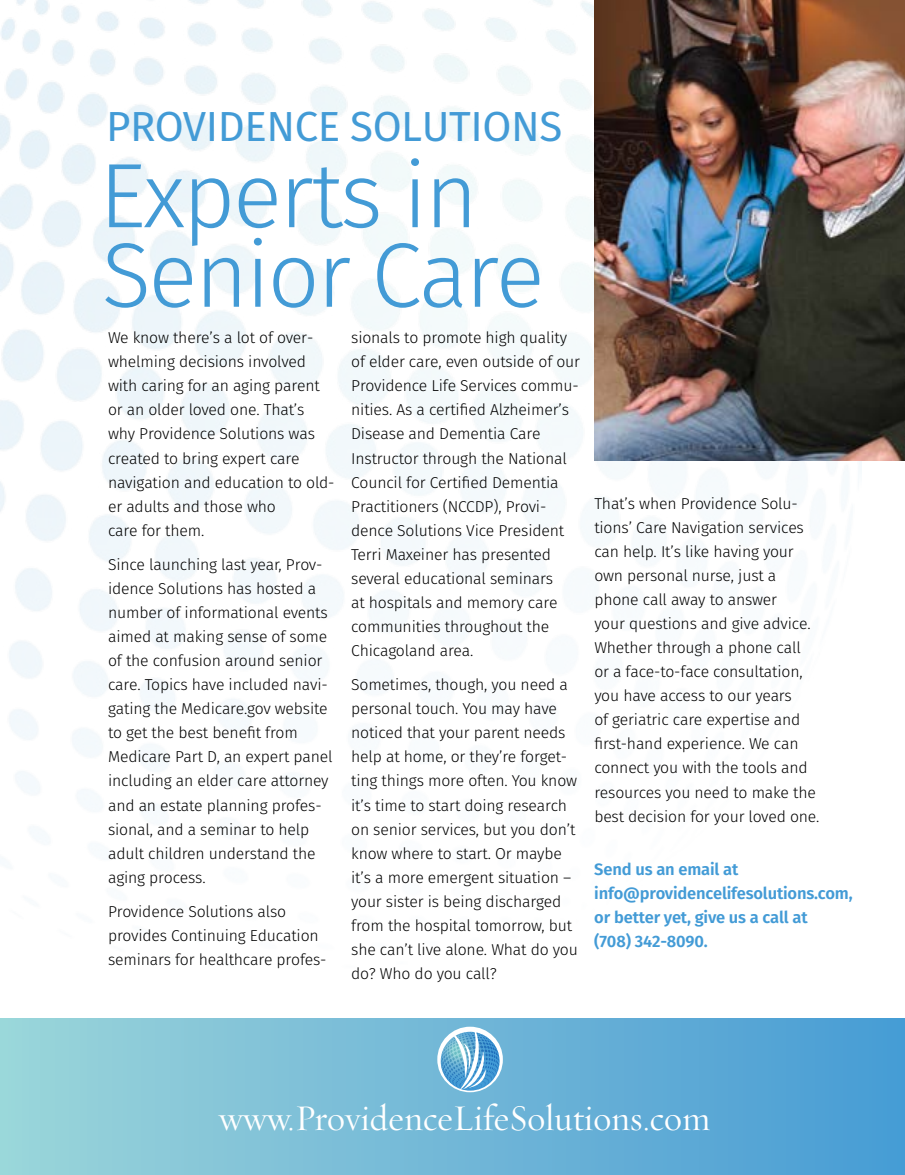
<style>
.page{position:relative;width:905px;height:1175px;background:#fff}
.page>*{position:absolute;margin:0;border:0;box-sizing:border-box;transform-origin:0 0}
.t1{font:300 91.5px/79.5px "Fira Sans";letter-spacing:-.03em;color:#439bd6}
.t2{font:42px "Fira Sans";letter-spacing:-.01em;color:#439bd6}
.t3{font:36.75px "Requiem Display HTF Roman";color:#fff}
.t4{font:600 16.5px/24px "Fira Sans";letter-spacing:-.01em;color:#439bd6}
.t5{font:300 15.75px/24px "Fira Sans";letter-spacing:-.01em;color:#000}
</style>
<div class="page">
<img style="left:0;top:0;width:861px;height:830px">
<div style="left:0;top:1018px;width:904px;height:156px;background:linear-gradient(to right,#9bd5da,#489bd4)"></div>
<svg style="left:437px;top:1026px;width:66px;height:66px"></svg>
<svg style="left:440px;top:1031px;width:59px;height:59px"></svg>
<img style="left:594px;top:0;width:310px;height:460px">
<h2 class="t2" style="left:106px;top:94px;width:457px">PROVIDENCE SOLUTIONS</h2>
<h1 class="t1" style="left:99px;top:155px;width:447px">Experts in<br>Senior Care</h1>
<p class="t5" style="left:351px;top:326px;width:230px">sionals to promote high quality of elder care, even outside of our<br>Providence Life Services commu&shy;nities. As a certified Alzheimer’s<br>Disease and Dementia Care<br>I nstructor through the National<br>Council for Certified Dementia<br>Practitioners (NCCDP), Provi&shy;dence Solutions Vice President<br>Terri Maxeiner has presented several educational seminars<br>at hospitals and memory care communities throughout the<br>Chicagoland area.</p>
<p class="t5" style="left:351px;top:673px;width:228px">Sometimes, though, you need a personal touch. You may have noticed that your parent needs help at home, or they’re forget&shy;ting things more often. You know it’s time to start doing research on senior services, but you don’t know where to start. Or maybe it’s a more emergent situation – your sister is being discharged from the hospital tomorrow, but she can’t live alone. What do you do? Who do you call?</p>
<p class="t5" style="left:108px;top:326px;width:228px">We know there’s a lot of over&shy;whelming decisions involved with caring for an aging parent or an older loved one. That’s why Providence Solutions was created to bring expert care navigation and education to old&shy;er adults and those who<br>care for them.</p>
<p class="t5" style="left:108px;top:553px;width:226px">Since launching last year, Prov&shy;idence Solutions has hosted a number of informational events aimed at making sense of some of the confusion around senior care. Topics have included navi&shy;gating the Medicare.gov website to get the best benefit from<br>Medicare Part D, an expert panel including an elder care attorney and an estate planning profes&shy;sional, and a seminar to help adult children understand the aging process.</p>
<p class="t5" style="left:108px;top:899px;width:220px">Providence Solutions also provides Continuing Education seminars for healthcare profes-</p>
<p class="t5" style="left:594px;top:492px;width:227px">That’s when Providence Solu&shy;tions’ Care Navigation services can help. It’s like having your own personal nurse, just a phone call away to answer<br>your questions and give advice.<br>Whether through a phone call or a face-to-face consultation, you have access to our years<br>of geriatric care expertise and first-hand experience. We can connect you with the tools and resources you need to make the best decision for your loved one.</p>
<p class="t4" style="left:594px;top:856px;width:260px">Send us an email at info@providencelifesolutions.com, or better yet, give us a call at<br>(708) 342-8090.</p>
<h3 class="t3" style="left:219px;top:1096px;width:493px">www.ProvidenceLifeSolutions.com</h3>
</div>
